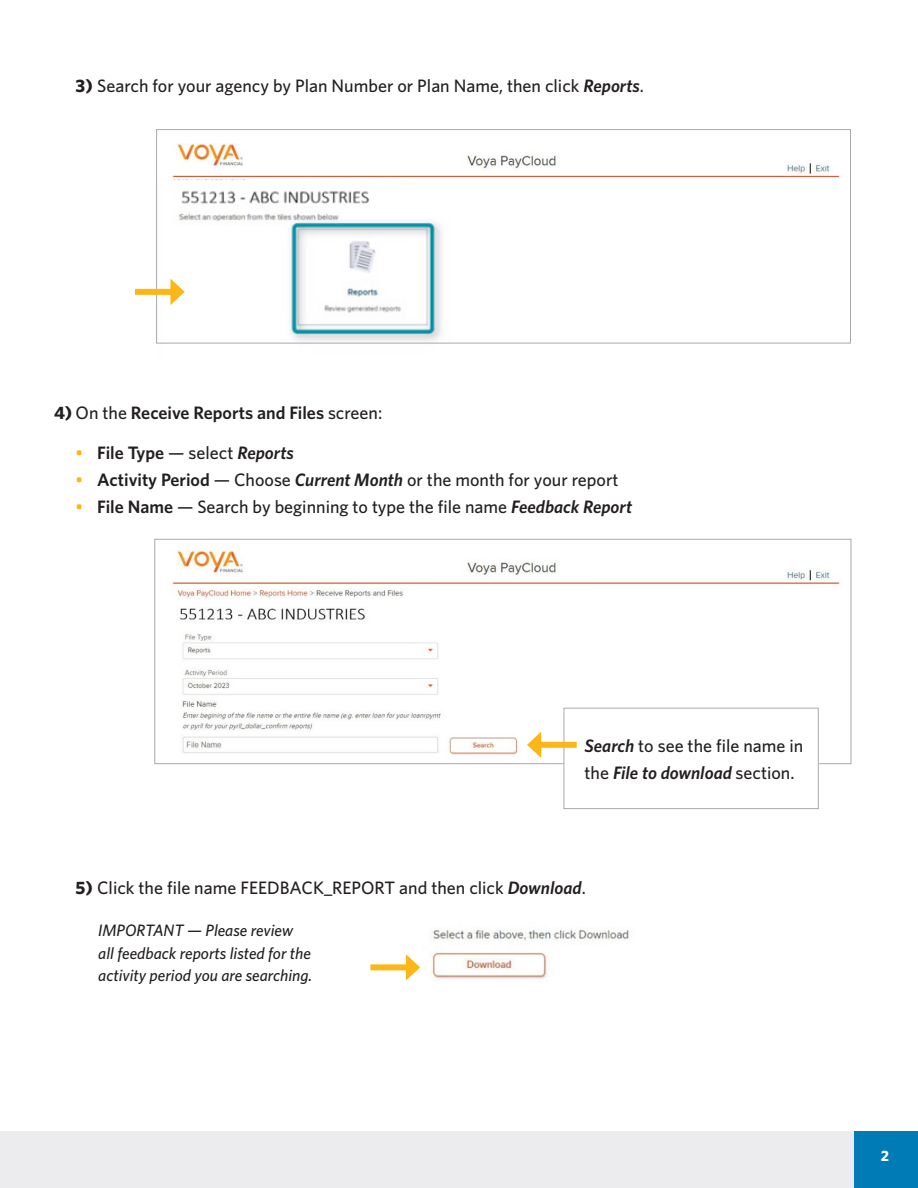
<style>
.page{position:relative;width:918px;height:1188px;background:#fff}
.page>*{position:absolute;margin:0;border:0;box-sizing:border-box;transform-origin:0 0}
.Main_Text{font:500 18px/27px "Whitney";color:#231f20}
.Main_Text-2{font:600 18px "Whitney";color:#231f20}
.Main_Text-3{font:italic 500 16.5px/22.5px "Whitney";color:#231f20}
.t1{font:700 15px "Whitney";color:#fff}
.s1{font-weight:700}
.s2{font-weight:600;font-style:italic}
.s3{font-weight:500}
.s4{font-weight:500;color:#fcb615}
.s5{font-style:italic}
.s6{color:#fcb615}
.s7{font-weight:600}
</style>
<div class="page">
<div style="left:0;top:1132px;width:918px;height:56px;background:#ececee"></div>
<div style="left:854px;top:1132px;width:64px;height:56px;background:#007bb6"></div>
<img style="left:157px;top:179px;width:693px;height:165px">
<img style="left:172px;top:550px;width:669px;height:212px">
<div style="left:154px;top:539px;width:697px;height:225px;border:1px solid #a8a9ad"></div>
<img style="left:171px;top:143px;width:670px;height:35px">
<div style="left:156px;top:129px;width:695px;height:214px;border:1px solid #a8a9ad"></div>
<div style="left:135px;top:289px;width:41px;height:6px;background:#fcb615"></div>
<svg style="left:170px;top:279px;width:15px;height:26px"></svg>
<div style="left:564px;top:708px;width:254px;height:101px;background:#fff"></div>
<div style="left:564px;top:708px;width:255px;height:101px;border:1px solid #a8a9ad"></div>
<div style="left:536px;top:742px;width:41px;height:6px;background:#fcb615"></div>
<svg style="left:527px;top:732px;width:14px;height:26px"></svg>
<img style="left:405px;top:929px;width:224px;height:52px">
<div style="left:370px;top:964px;width:41px;height:6px;background:#fcb615"></div>
<svg style="left:406px;top:954px;width:14px;height:27px"></svg>
<p class="Main_Text" style="left:76px;top:72px;width:570px"><span class="s1">3)</span> Search for your agency by Plan Number or Plan Name, then click <span class="s2">Reports</span>.</p>
<p class="Main_Text-2" style="left:54px;top:401px;width:330px"><span class="s1">4)</span> <span class="s3">On the</span> Receive Reports and Files <span class="s3">screen:</span></p>
<p class="Main_Text-2" style="left:76px;top:441px;width:220px"><span class="s4">•</span> File Type <span class="s3">— select</span> <span class="s5">Reports</span></p>
<p class="Main_Text" style="left:76px;top:466px;width:545px"><span class="s6">•</span> <span class="s7">Activity Period</span> — Choose <span class="s2">Current Month</span> or the month for your report</p>
<p class="Main_Text" style="left:76px;top:493px;width:558px"><span class="s6">•</span> <span class="s7">File Name</span> — Search by beginning to type the file name <span class="s2">Feedback Report</span></p>
<p class="Main_Text" style="left:585px;top:732px;width:220px"><span class="s2">Search</span> to see the file name in the <span class="s2">File to download</span> section.</p>
<p class="Main_Text" style="left:76px;top:874px;width:512px"><span class="s1">5)</span> Click the file name FEEDBACK_REPORT and then click <span class="s2">Download</span>.</p>
<p class="Main_Text-3" style="left:98px;top:919px;width:216px">IMPORTANT — Please review all feedback reports listed for the activity period you are searching.</p>
<p class="t1" style="left:881px;top:1146px;width:10px">2</p>
</div>
